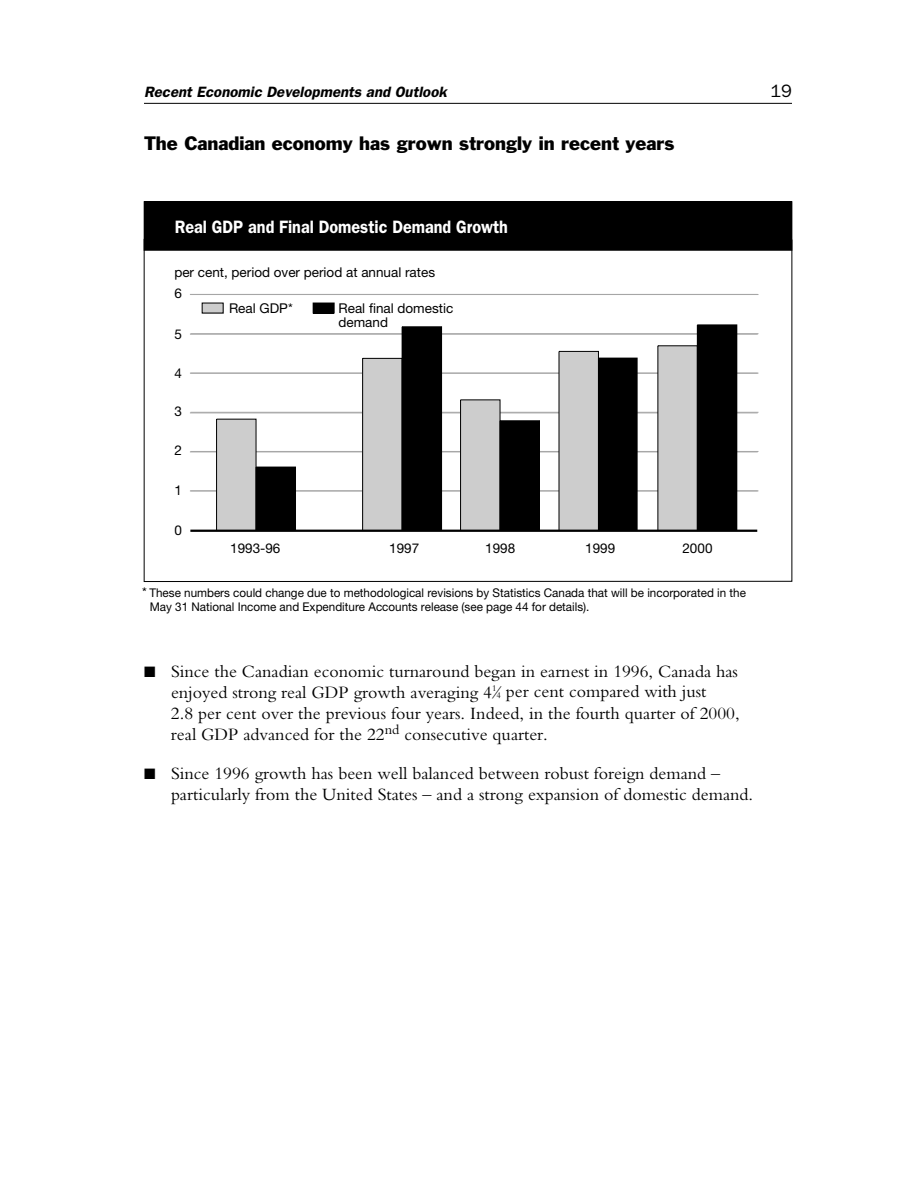
<style>
.page{position:relative;width:918px;height:1188px;background:#fff}
.page>*{position:absolute;margin:0;border:0;box-sizing:border-box;transform-origin:0 0}
.t1{font:18px/21px "Bembo";color:#000}
.t2{font:18px "Franklin Gothic";color:#000}
.t3{font:600 18px "Franklin Gothic";color:#fff;scale:.9 1}
.t4{font:18px "Franklin Gothic";color:#000}
.t5{font:italic 600 15px "Franklin Gothic";color:#000}
.t6{font:13.5px/13.5px "Helvetica Neue";color:#000}
.t7{font:12px/14.2px "Helvetica Neue";color:#000}
.s1{font-size:13.5px}
.s2{font-size:9px}
</style>
<div class="page">
<hr style="left:144px;top:103px;width:648px;height:1px;background:#000">
<svg style="left:143px;top:239px;width:649px;height:343px"></svg>
<div style="left:144px;top:202px;width:648px;height:48px;background:#000"></div>
<div style="left:144px;top:201px;width:648px;height:50px;border:1px solid #000"></div>
<hr style="left:190px;top:294px;width:568px;height:1px;background:#a6a6a6">
<hr style="left:190px;top:334px;width:568px;height:1px;background:#a6a6a6">
<hr style="left:190px;top:373px;width:568px;height:1px;background:#a6a6a6">
<hr style="left:190px;top:413px;width:568px;height:1px;background:#a6a6a6">
<hr style="left:190px;top:452px;width:568px;height:1px;background:#a6a6a6">
<hr style="left:190px;top:491px;width:568px;height:1px;background:#a6a6a6">
<hr style="left:191px;top:451px;width:567px;height:1px;background:#a6a6a6">
<hr style="left:191px;top:412px;width:567px;height:1px;background:#a6a6a6">
<hr style="left:191px;top:333px;width:567px;height:1px;background:#a6a6a6">
<div style="left:217px;top:419px;width:39px;height:112px;background:#cdcdcd"></div>
<div style="left:216px;top:419px;width:40px;height:112px;border:1px solid #000"></div>
<div style="left:363px;top:358px;width:39px;height:173px;background:#cdcdcd"></div>
<div style="left:362px;top:358px;width:40px;height:173px;border:1px solid #000"></div>
<div style="left:461px;top:400px;width:39px;height:131px;background:#cdcdcd"></div>
<div style="left:460px;top:399px;width:40px;height:132px;border:1px solid #000"></div>
<div style="left:559px;top:351px;width:39px;height:180px;background:#cdcdcd"></div>
<div style="left:658px;top:346px;width:39px;height:185px;background:#cdcdcd"></div>
<div style="left:256px;top:467px;width:40px;height:64px;background:#000"></div>
<div style="left:402px;top:327px;width:40px;height:204px;background:#000"></div>
<div style="left:500px;top:421px;width:40px;height:110px;background:#000"></div>
<div style="left:598px;top:358px;width:39px;height:173px;background:#000"></div>
<div style="left:598px;top:358px;width:40px;height:173px;border:1px solid #000"></div>
<div style="left:697px;top:325px;width:40px;height:206px;background:#000"></div>
<hr style="left:190px;top:530px;width:567px;height:2px;background:#000">
<div style="left:202px;top:303px;width:21px;height:10px;background:#cdcdcd"></div>
<div style="left:313px;top:303px;width:21px;height:10px;background:#000"></div>
<p class="t5" style="left:144px;top:87px;width:304px">Recent Economic Developments and Outlook</p>
<p class="t4" style="left:770px;top:85px;width:23px">19</p>
<p class="t2" style="left:144px;top:136px;width:532px">The Canadian economy has grown strongly in recent years</p>
<p class="t3" style="left:175px;top:220px;width:372px">Real GDP and Final Domestic Demand Growth</p>
<p class="t6" style="left:174px;top:267px;width:262px">per cent, period over period at annual rates</p>
<p class="t6" style="left:174px;top:288px;width:9px">6</p>
<p class="t6" style="left:174px;top:329px;width:9px">5</p>
<p class="t6" style="left:174px;top:368px;width:9px">4</p>
<p class="t6" style="left:174px;top:406px;width:9px">3</p>
<p class="t6" style="left:174px;top:445px;width:9px">2</p>
<p class="t6" style="left:174px;top:485px;width:9px">1</p>
<p class="t6" style="left:174px;top:524px;width:9px">0</p>
<p class="t6" style="left:229px;top:303px;width:65px">Real GDP*</p>
<p class="t6" style="left:339px;top:303px;width:116px">Real final domestic demand</p>
<p class="t6" style="left:230px;top:543px;width:52px">1993-96</p>
<p class="t6" style="left:682px;top:543px;width:32px">2000</p>
<p class="t6" style="left:389px;top:543px;width:32px">1997</p>
<p class="t6" style="left:485px;top:543px;width:32px">1998</p>
<p class="t6" style="left:585px;top:543px;width:32px">1999</p>
<p class="t7" style="left:150px;top:587px;width:598px;text-indent:-7px"><span class="s1">*</span> These numbers could change due to methodological revisions by Statistics Canada that will be incorporated in the<br>May 31 National Income and Expenditure Accounts release (see page 44 for details).</p>
<p class="t1" style="left:171px;top:662px;width:570px;text-indent:-27px">■ Since the Canadian economic turnaround began in earnest in 1996, Canada has enjoyed strong real GDP growth averaging 4<sup>1</sup>⁄<span class="s2">4</span> per cent compared with just<br>2.8 per cent over the previous four years. Indeed, in the fourth quarter of 2000, real GDP advanced for the 22<sup>nd</sup> consecutive quarter.</p>
<p class="t1" style="left:171px;top:764px;width:584px;text-indent:-27px">■ Since 1996 growth has been well balanced between robust foreign demand – particularly from the United States – and a strong expansion of domestic demand.</p>
</div>
